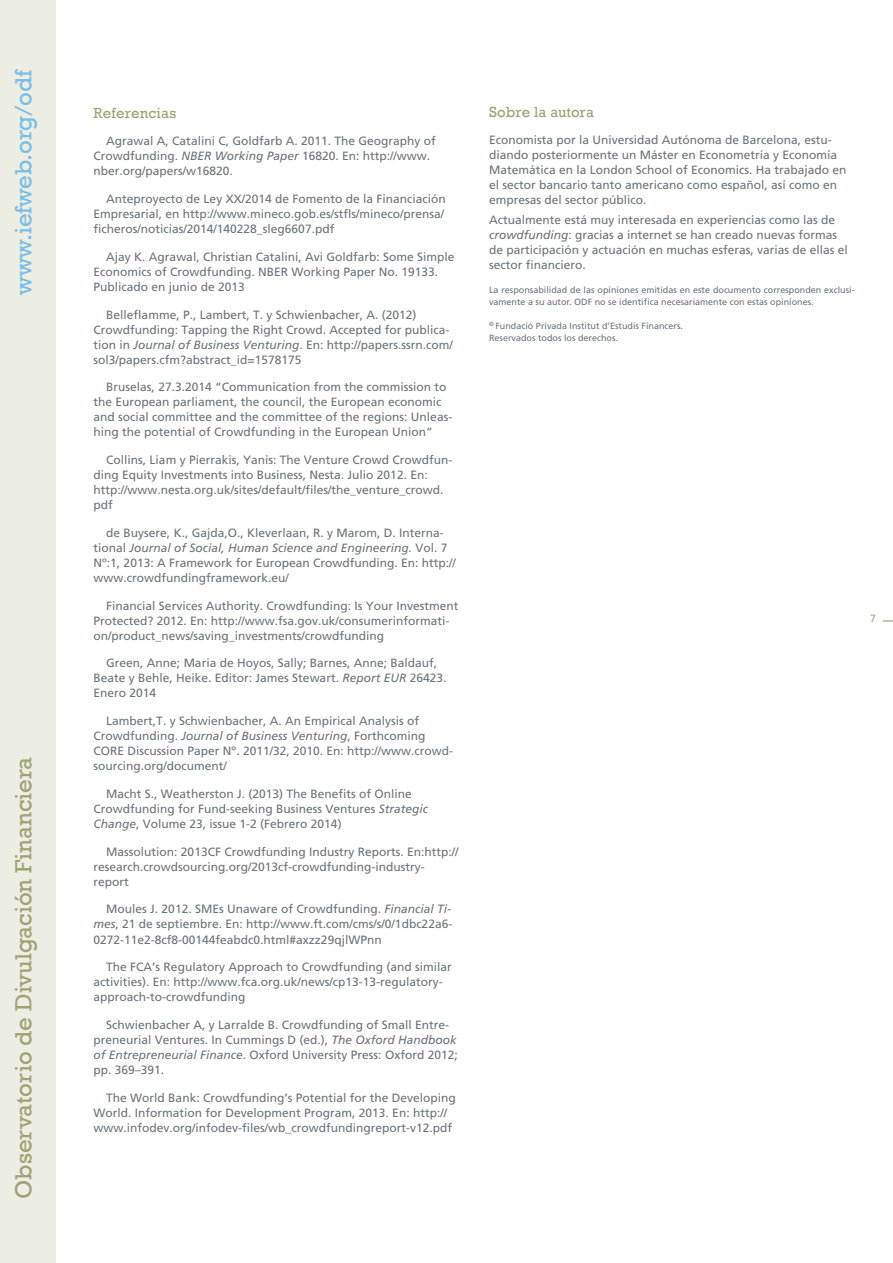
<style>
.page{position:relative;width:893px;height:1263px;background:#fff}
.page>*{position:absolute;margin:0;border:0;box-sizing:border-box;transform-origin:0 0}
.t1{font:24px "Rockwell";color:#9ea374}
.t2{font:24px "Rockwell";color:#79bde8}
.t3{font:15px "Rockwell";letter-spacing:.01em;color:#9ea374}
.t4{font:12px/15px "Frutiger";color:#6a737b}
.t5{font:10.5px "Frutiger";color:#9ea374}
.t6{font:9px/12px "Frutiger";color:#6a737b}
.s1{font-style:italic}
</style>
<div class="page">
<div style="left:0;top:0;width:55px;height:1263px;background:#ecede3"></div>
<h1 class="t2" style="left:10px;top:295px;width:228px;rotate:-90deg">www.iefweb.org/odf</h1>
<h1 class="t1" style="left:10px;top:1199px;width:444px;rotate:-90deg">Observatorio de Divulgación Financiera</h1>
<p class="t3" style="left:94px;top:104px;width:84px">Referencias</p>
<p class="t4" style="left:94px;top:134px;width:344px;text-indent:13px">Agrawal A, Catalini C, Goldfarb A. 2011. The Geography of<br>Crowdfunding. <span class="s1">NBER Working Paper</span> 16820. En: http://www. nber.org/papers/w16820.</p>
<p class="t4" style="left:94px;top:191px;width:354px;text-align:justify;text-indent:13px">Anteproyecto de Ley XX/2014 de Fomento de la Financiación Empresarial, en http://www.mineco.gob.es/stfls/mineco/prensa/ ficheros/noticias/2014/140228_sleg6607.pdf</p>
<p class="t4" style="left:94px;top:249px;width:362px;text-indent:13px">Ajay K. Agrawal, Christian Catalini, Avi Goldfarb: Some Simple<br>Economics of Crowdfunding. NBER Working Paper No. 19133.<br>Publicado en junio de 2013</p>
<p class="t4" style="left:94px;top:307px;width:361px;text-indent:13px">Belleflamme, P., Lambert, T. y Schwienbacher, A. (2012)<br>Crowdfunding: Tapping the Right Crowd. Accepted for publica&shy;tion in <span class="s1">Journal of Business Venturing</span>. En: http://papers.ssrn.com/ sol3/papers.cfm?abstract_id=1578175</p>
<p class="t4" style="left:94px;top:380px;width:360px;text-indent:13px">Bruselas, 27.3.2014 “Communication from the commission to the European parliament, the council, the European economic and social committee and the committee of the regions: Unleas&shy;hing the potential of Crowdfunding in the European Union”</p>
<p class="t4" style="left:94px;top:452px;width:360px;text-indent:13px">Collins, Liam y Pierrakis, Yanis: The Venture Crowd Crowdfun&shy;ding Equity Investments into Business, Nesta. Julio 2012. En: http://www.nesta.org.uk/sites/default/files/the_venture_crowd. pdf</p>
<p class="t4" style="left:94px;top:525px;width:364px;text-indent:13px">de Buysere, K., Gajda,O., Kleverlaan, R. y Marom, D. Interna&shy;tional <span class="s1">Journal of Social, Human Science and Engineering.</span> Vol. 7<br>Nº:1, 2013: A Framework for European Crowdfunding. En: http:// www.crowdfundingframework.eu/</p>
<p class="t4" style="left:94px;top:598px;width:366px;text-indent:13px">Financial Services Authority. Crowdfunding: Is Your Investment<br>Protected? 2012. En: http://www.fsa.gov.uk/consumerinformati&shy;on/product_news/saving_investments/crowdfunding</p>
<p class="t4" style="left:94px;top:656px;width:354px;text-indent:13px">Green, Anne; Maria de Hoyos, Sally; Barnes, Anne; Baldauf,<br>Beate y Behle, Heike. Editor: James Stewart. <span class="s1">Report EUR</span> 26423.<br>Enero 2014</p>
<p class="t4" style="left:94px;top:713px;width:361px;text-indent:13px">Lambert,T. y Schwienbacher, A. An Empirical Analysis of Crowdfunding. <span class="s1">Journal of Business Venturing</span>, Forthcoming CORE Discussion Paper Nº. 2011/32, 2010. En: http://www.crowd&shy;sourcing.org/document/</p>
<p class="t4" style="left:94px;top:786px;width:336px;text-indent:13px">Macht S., Weatherston J. (2013) The Benefits of Online<br>Crowdfunding for Fund-seeking Business Ventures <span class="s1">Strategic<br>Change</span>, Volume 23, issue 1-2 (Febrero 2014)</p>
<p class="t4" style="left:94px;top:844px;width:366px;text-indent:13px">Massolution: 2013CF Crowdfunding Industry Reports. En:http:// research.crowdsourcing.org/2013cf-crowdfunding-industry&shy;report</p>
<p class="t4" style="left:94px;top:902px;width:360px;text-align:justify;text-indent:13px">Moules J. 2012. SMEs Unaware of Crowdfunding. <span class="s1">Financial Ti&shy;mes</span>, 21 de septiembre. En: http://www.ft.com/cms/s/0/1dbc22a6- 0272-11e2-8cf8-00144feabdc0.html#axzz29qjlWPnn</p>
<p class="t4" style="left:94px;top:960px;width:360px;text-indent:13px">The FCA’s Regulatory Approach to Crowdfunding (and similar activities). En: http://www.fca.org.uk/news/cp13-13-regulatory&shy;approach-to-crowdfunding</p>
<p class="t4" style="left:94px;top:1017px;width:366px;text-indent:13px">Schwienbacher A, y Larralde B. Crowdfunding of Small Entre&shy;preneurial Ventures. In Cummings D (ed.), <span class="s1">The Oxford Handbook of Entrepreneurial Finance</span>. Oxford University Press: Oxford 2012; pp. 369–391.</p>
<p class="t4" style="left:94px;top:1090px;width:364px;text-indent:13px">The World Bank: Crowdfunding’s Potential for the Developing<br>World. Information for Development Program, 2013. En: http:// www.infodev.org/infodev-files/wb_crowdfundingreport-v12.pdf</p>
<p class="t3" style="left:489px;top:103px;width:106px">Sobre la autora</p>
<p class="t4" style="left:489px;top:133px;width:359px">Economista por la Universidad Autónoma de Barcelona, estu&shy;diando posteriormente un Máster en Econometría y Economía Matemática en la London School of Economics. Ha trabajado en el sector bancario tanto americano como español, así como en empresas del sector público.</p>
<p class="t4" style="left:489px;top:212px;width:360px">Actualmente está muy interesada en experiencias como las de <span class="s1">crowdfunding</span>: gracias a internet se han creado nuevas formas de participación y actuación en muchas esferas, varias de ellas el sector financiero.</p>
<p class="t6" style="left:489px;top:284px;width:367px">La responsabilidad de las opiniones emitidas en este documento corresponden exclusi&shy;vamente a su autor. ODF no se identifica necesariamente con estas opiniones.</p>
<p class="t6" style="left:489px;top:320px;width:196px"><sup>©</sup> Fundació Privada Institut d’Estudis Financers.<br>Reservados todos los derechos.</p>
<p class="t5" style="left:870px;top:612px;width:7px">7</p>
</div>
